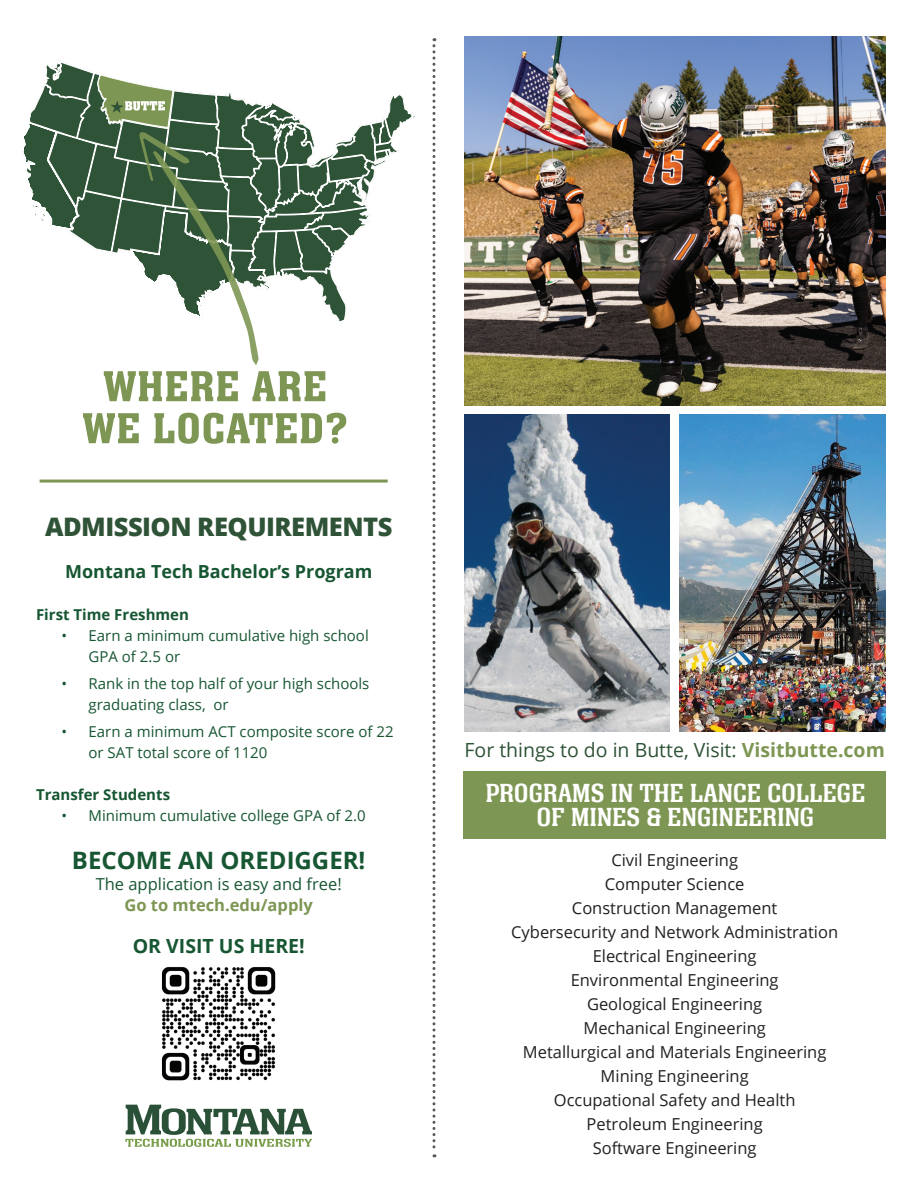
<style>
.page{position:relative;width:918px;height:1188px;background:#fff}
.page>*{position:absolute;margin:0;border:0;box-sizing:border-box;transform-origin:0 0}
.t1{font:27px/24px "Neue Aachen Pro";letter-spacing:-.01em;color:#fff;text-align:center}
.t2{font:800 25.5px "Open Sans";letter-spacing:-.02em;color:#2f5337}
.t3{font:700 24px "Open Sans";color:#175632}
.t4{font:19.5px "Open Sans";color:#2f5337}
.t5{font:700 19.5px "Open Sans";color:#175632}
.t6{font:700 18px "Open Sans";color:#175632}
.t7{font:16.5px/24px "Open Sans";color:#231f20;text-align:center}
.t8{font:16.5px "Open Sans";color:#175632}
.t9{font:700 16.5px "Open Sans";color:#7e9653}
.t10{font:15px/21px "Open Sans";color:#175632}
.t11{font:700 15px "Open Sans";color:#175632}
.s1{font-weight:700;color:#7e9653}
</style>
<div class="page">
<svg style="left:432px;top:38px;width:3px;height:1119px"></svg>
<hr style="left:40px;top:480px;width:348px;height:3px;background:#7e9653">
<img style="left:161px;top:967px;width:115px;height:114px">
<div style="left:464px;top:771px;width:422px;height:68px;background:#7e9653"></div>
<svg style="left:125px;top:1105px;width:187px;height:42px"></svg>
<svg style="left:28px;top:60px;width:384px;height:262px"></svg>
<img style="left:464px;top:36px;width:421px;height:369px">
<img style="left:680px;top:414px;width:205px;height:318px">
<svg style="left:83px;top:413px;width:263px;height:31px"></svg>
<img style="left:464px;top:414px;width:206px;height:318px">
<svg style="left:97px;top:74px;width:228px;height:327px"></svg>
<h2 class="t2" style="left:45px;top:508px;width:349px">ADMISSION REQUIREMENTS</h2>
<p class="t6" style="left:65px;top:559px;width:309px">Montana Tech Bachelor’s Program</p>
<p class="t11" style="left:36px;top:604px;width:154px">First Time Freshmen</p>
<p class="t10" style="left:89px;top:625px;width:282px;text-indent:-27px">• Earn a minimum cumulative high school<br>GPA of 2.5 or</p>
<p class="t10" style="left:89px;top:673px;width:282px;text-indent:-27px">• Rank in the top half of your high schools graduating class, or</p>
<p class="t10" style="left:89px;top:721px;width:307px;text-indent:-27px">• Earn a minimum ACT composite score of 22 or SAT total score of 1120</p>
<p class="t11" style="left:36px;top:784px;width:136px">Transfer Students</p>
<p class="t10" style="left:62px;top:805px;width:306px">• Minimum cumulative college GPA of 2.0</p>
<h3 class="t3" style="left:72px;top:844px;width:295px">BECOME AN OREDIGGER!</h3>
<p class="t8" style="left:96px;top:873px;width:248px">The application is easy and free!</p>
<p class="t9" style="left:125px;top:894px;width:190px">Go to mtech.edu/apply</p>
<p class="t5" style="left:133px;top:933px;width:173px">OR VISIT US HERE!</p>
<p class="t4" style="left:465px;top:737px;width:422px">For things to do in Butte, Visit: <span class="s1">Visitbutte.com</span></p>
<h1 class="t1" style="left:485px;top:781px;width:382px">PROGRAMS IN THE LANCE COLLEGE<br>OF MINES &amp; ENGINEERING</h1>
<p class="t7" style="left:511px;top:847px;width:329px">Civil Engineering<br>Computer Science<br>Construction Management<br>Cybersecurity and Network Administration<br>Electrical Engineering<br>Environmental Engineering<br>Geological Engineering<br>Mechanical Engineering<br>Metallurgical and Materials Engineering<br>Mining Engineering<br>Occupational Safety and Health<br>Petroleum Engineering<br>Software Engineering</p>
</div>
